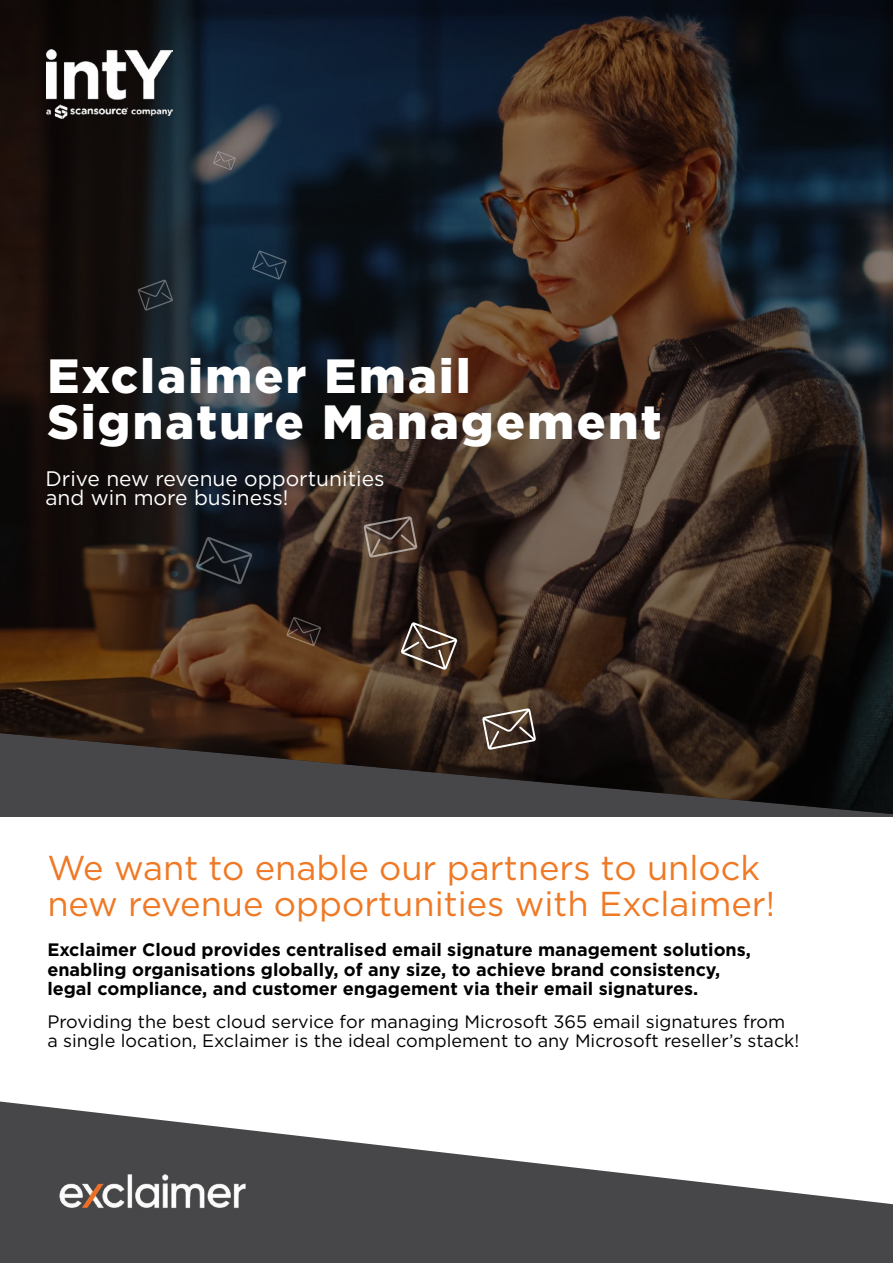
<style>
.page{position:relative;width:893px;height:1263px;background:#fff}
.page>*{position:absolute;margin:0;border:0;box-sizing:border-box;transform-origin:0 0}
.t1{font:900 48px/46.5px "Gotham";letter-spacing:.05em;color:#fff}
.t2{font:34.5px/36px "Gotham";color:#ef7925}
.t3{font:21px/19.5px "Gotham";color:#fff}
.t4{font:700 18px/19.5px "Gotham";color:#000}
.t5{font:18px/19.5px "Gotham";color:#000}
</style>
<div class="page">
<div style="left:0;top:729px;width:893px;height:87px;background:#474749"></div>
<img style="left:0;top:0;width:893px;height:814px">
<svg style="left:0;top:1101px;width:893px;height:162px;fill:#474749"></svg>
<img style="left:46px;top:49px;width:127px;height:70px">
<img style="left:46px;top:1171px;width:212px;height:44px">
<svg style="left:138px;top:279px;width:35px;height:32px"></svg>
<svg style="left:196px;top:537px;width:56px;height:48px;background:#1c2127"></svg>
<svg style="left:252px;top:250px;width:35px;height:30px"></svg>
<svg style="left:213px;top:151px;width:23px;height:19px"></svg>
<svg style="left:364px;top:516px;width:53px;height:42px;background:#58473e"></svg>
<svg style="left:287px;top:617px;width:34px;height:29px"></svg>
<svg style="left:401px;top:622px;width:56px;height:48px;background:#5f4f44"></svg>
<svg style="left:482px;top:708px;width:54px;height:42px;background:#6a5b51"></svg>
<h1 class="t1" style="left:47px;top:352px;width:616px">Exclaimer Email<br>Signature Management</h1>
<p class="t3" style="left:45px;top:468px;width:341px">Drive new revenue opportunities and win more business!</p>
<h2 class="t2" style="left:47px;top:849px;width:729px">We want to enable our partners to unlock new revenue opportunities with Exclaimer!</h2>
<p class="t4" style="left:47px;top:940px;width:705px">Exclaimer Cloud provides centralised email signature management solutions, enabling organisations globally, of any size, to achieve brand consistency, legal compliance, and customer engagement via their email signatures.</p>
<p class="t5" style="left:47px;top:1011px;width:754px">Providing the best cloud service for managing Microsoft 365 email signatures from a single location, Exclaimer is the ideal complement to any Microsoft reseller’s stack!</p>
</div>
